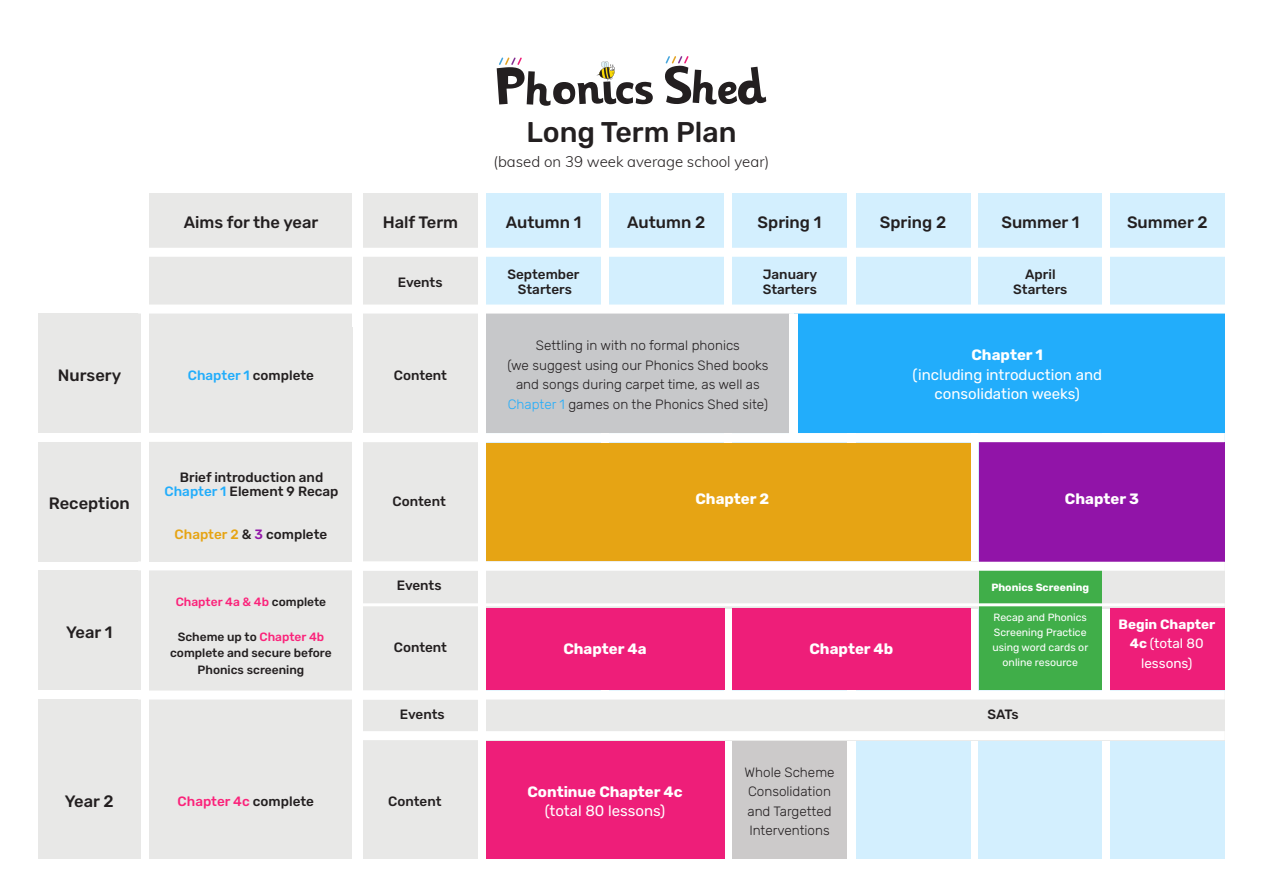
<style>
.page{position:relative;width:1263px;height:893px;background:#fff}
.page>*{position:absolute;margin:0;border:0;box-sizing:border-box;transform-origin:0 0}
.t1{font:500 28.5px "Rubik";color:#231f20}
.t2{font:500 16.5px "Rubik";color:#231f20}
.t3{font:700 15px/19.5px "Rubik";color:#fff;text-align:center}
.t4{font:15px/19.5px "Rubik";color:#fff;text-align:center}
.t5{font:300 15px "Muli";color:#231f20}
.t6{font:300 13.5px/19.5px "Rubik";color:#231f20}
.t7{font:500 13.5px/15px "Rubik";color:#231f20;text-align:center}
.t8{font:13.5px/19.5px "Rubik";color:#fff;text-align:center}
.t9{font:500 13.5px "Rubik";color:#fb227a}
.t10{font:500 13.5px "Rubik";color:#22adfb}
.t11{font:500 12px/16.5px "Rubik";color:#231f20;text-align:center}
.t12{font:500 12px "Rubik";color:#fb227a}
.t13{font:10.5px/15px "Rubik";color:#fff;text-align:center}
.t14{font:700 10.5px "Rubik";color:#fff}
.s1{color:#231f20}
.s2{color:#22adfb}
.s3{font-weight:700}
.s4{color:#e6a414}
.s5{color:#9114a8}
.s6{color:#fb227a}
.s7{font-weight:400}
</style>
<div class="page">
<div style="left:150px;top:193px;width:202px;height:666px;background:#e8e8e7"></div>
<div style="left:979px;top:193px;width:123px;height:666px;background:#d3effe"></div>
<div style="left:609px;top:193px;width:115px;height:625px;background:#d3effe"></div>
<div style="left:855px;top:193px;width:115px;height:666px;background:#d3effe"></div>
<div style="left:1110px;top:193px;width:115px;height:666px;background:#d3effe"></div>
<div style="left:486px;top:193px;width:115px;height:625px;background:#d3effe"></div>
<div style="left:363px;top:193px;width:115px;height:666px;background:#e8e8e7"></div>
<div style="left:732px;top:193px;width:115px;height:625px;background:#d3effe"></div>
<div style="left:486px;top:561px;width:739px;height:47px;background:#e8e8e7"></div>
<div style="left:486px;top:740px;width:238px;height:119px;background:#ee1e79"></div>
<div style="left:732px;top:740px;width:115px;height:119px;background:#cccaca"></div>
<div style="left:486px;top:313px;width:304px;height:119px;background:#c7c8ca"></div>
<div style="left:794px;top:313px;width:431px;height:119px;background:#22adfb"></div>
<div style="left:486px;top:693px;width:739px;height:47px;background:#e8e8e7"></div>
<div style="left:486px;top:443px;width:484px;height:117px;background:#e6a414"></div>
<div style="left:979px;top:442px;width:246px;height:119px;background:#9114a8"></div>
<div style="left:486px;top:608px;width:238px;height:82px;background:#ee1e79"></div>
<div style="left:732px;top:608px;width:238px;height:82px;background:#ee1e79"></div>
<div style="left:1110px;top:608px;width:115px;height:82px;background:#ee1e79"></div>
<div style="left:38px;top:700px;width:102px;height:159px;background:#e8e8e7"></div>
<div style="left:38px;top:313px;width:102px;height:119px;background:#e8e8e7"></div>
<div style="left:38px;top:442px;width:102px;height:119px;background:#e8e8e7"></div>
<div style="left:38px;top:571px;width:102px;height:119px;background:#e8e8e7"></div>
<div style="left:979px;top:571px;width:123px;height:119px;background:#40ae49"></div>
<div style="left:138px;top:248px;width:1090px;height:9px;background:#fff"></div>
<div style="left:138px;top:433px;width:348px;height:9px;background:#fff"></div>
<div style="left:138px;top:561px;width:344px;height:9px;background:#fff"></div>
<div style="left:138px;top:690px;width:344px;height:9px;background:#fff"></div>
<div style="left:363px;top:731px;width:862px;height:9px;background:#fff"></div>
<div style="left:789px;top:314px;width:9px;height:123px;background:#fff"></div>
<div style="left:363px;top:690px;width:862px;height:9px;background:#fff"></div>
<div style="left:363px;top:562px;width:862px;height:9px;background:#fff"></div>
<div style="left:362px;top:433px;width:862px;height:9px;background:#fff"></div>
<hr style="left:357px;top:603px;width:868px;height:3px;background:#fff">
<div style="left:138px;top:305px;width:1090px;height:9px;background:#fff"></div>
<svg style="left:497px;top:56px;width:269px;height:50px"></svg>
<p class="t1" style="left:526px;top:116px;width:211px">Long Term Plan</p>
<p class="t5" style="left:494px;top:151px;width:277px">(based on 39 week average school year)</p>
<p class="t2" style="left:184px;top:213px;width:136px">Aims for the year</p>
<p class="t2" style="left:506px;top:213px;width:77px">Autumn 1</p>
<p class="t2" style="left:627px;top:213px;width:80px">Autumn 2</p>
<p class="t2" style="left:758px;top:213px;width:65px">Spring 1</p>
<p class="t2" style="left:880px;top:213px;width:68px">Spring 2</p>
<p class="t2" style="left:1001px;top:213px;width:80px">Summer 1</p>
<p class="t2" style="left:1127px;top:213px;width:82px">Summer 2</p>
<p class="t7" style="left:507px;top:267px;width:74px">September<br>Starters</p>
<p class="t7" style="left:763px;top:267px;width:56px">January</p>
<p class="t2" style="left:383px;top:213px;width:77px">Half Term</p>
<p class="t7" style="left:1013px;top:267px;width:56px">April<br>Starters</p>
<p class="t7" style="left:398px;top:275px;width:46px">Events</p>
<p class="t7" style="left:763px;top:282px;width:56px">Starters</p>
<p class="t2" style="left:58px;top:366px;width:65px">Nursery</p>
<p class="t10" style="left:188px;top:367px;width:128px">Chapter 1 <span class="s1">complete</span></p>
<p class="t7" style="left:394px;top:368px;width:55px">Content</p>
<p class="t6" style="left:507px;top:336px;width:262px;text-align:center">Settling in with no formal phonics<br>(we suggest using our Phonics Shed books and songs during carpet time, as well as <span class="s2">Chapter 1</span> games on the Phonics Shed site)</p>
<p class="t4" style="left:912px;top:346px;width:191px"><span class="s3">Chapter 1<br></span>(including introduction and consolidation weeks)</p>
<p class="t2" style="left:49px;top:494px;width:83px">Reception</p>
<p class="t7" style="left:165px;top:471px;width:175px;line-height:13.5px">Brief introduction and<br><span class="s2">Chapter 1</span> Element 9 Recap</p>
<p class="t7" style="left:175px;top:527px;width:154px"><span class="s4">Chapter 2</span> &amp; <span class="s5">3</span> complete</p>
<p class="t7" style="left:392px;top:494px;width:55px">Content</p>
<p class="t3" style="left:695px;top:489px;width:75px">Chapter 2</p>
<p class="t3" style="left:1065px;top:489px;width:76px">Chapter 3</p>
<p class="t2" style="left:66px;top:623px;width:48px">Year 1</p>
<p class="t12" style="left:176px;top:596px;width:152px">Chapter 4a &amp; 4b <span class="s1">complete</span></p>
<p class="t11" style="left:170px;top:628px;width:163px">Scheme up to <span class="s6">Chapter 4b </span>complete and secure before<br>Phonics screening</p>
<p class="t7" style="left:397px;top:579px;width:46px">Events</p>
<p class="t7" style="left:394px;top:640px;width:55px">Content</p>
<p class="t3" style="left:563px;top:639px;width:85px">Chapter 4a</p>
<p class="t3" style="left:809px;top:639px;width:85px">Chapter 4b</p>
<p class="t14" style="left:991px;top:582px;width:99px">Phonics Screening</p>
<p class="t13" style="left:992px;top:610px;width:97px">Recap and Phonics<br>Screening Practice using word cards or online resource</p>
<p class="t8" style="left:1118px;top:615px;width:98px"><span class="s3">Begin Chapter<br>4c</span> (total 80 lessons)</p>
<p class="t7" style="left:400px;top:707px;width:46px">Events</p>
<p class="t7" style="left:987px;top:707px;width:33px">SATs</p>
<p class="t2" style="left:65px;top:792px;width:51px">Year 2</p>
<p class="t9" style="left:178px;top:793px;width:138px">Chapter 4c <span class="s1">complete</span></p>
<p class="t7" style="left:388px;top:794px;width:55px">Content</p>
<p class="t3" style="left:527px;top:782px;width:157px">Continue Chapter 4c <span class="s7">(total 80 lessons)</span></p>
<p class="t6" style="left:744px;top:762px;width:92px">Whole Scheme<br>Consolidation and Targetted<br>Interventions</p>
</div>
